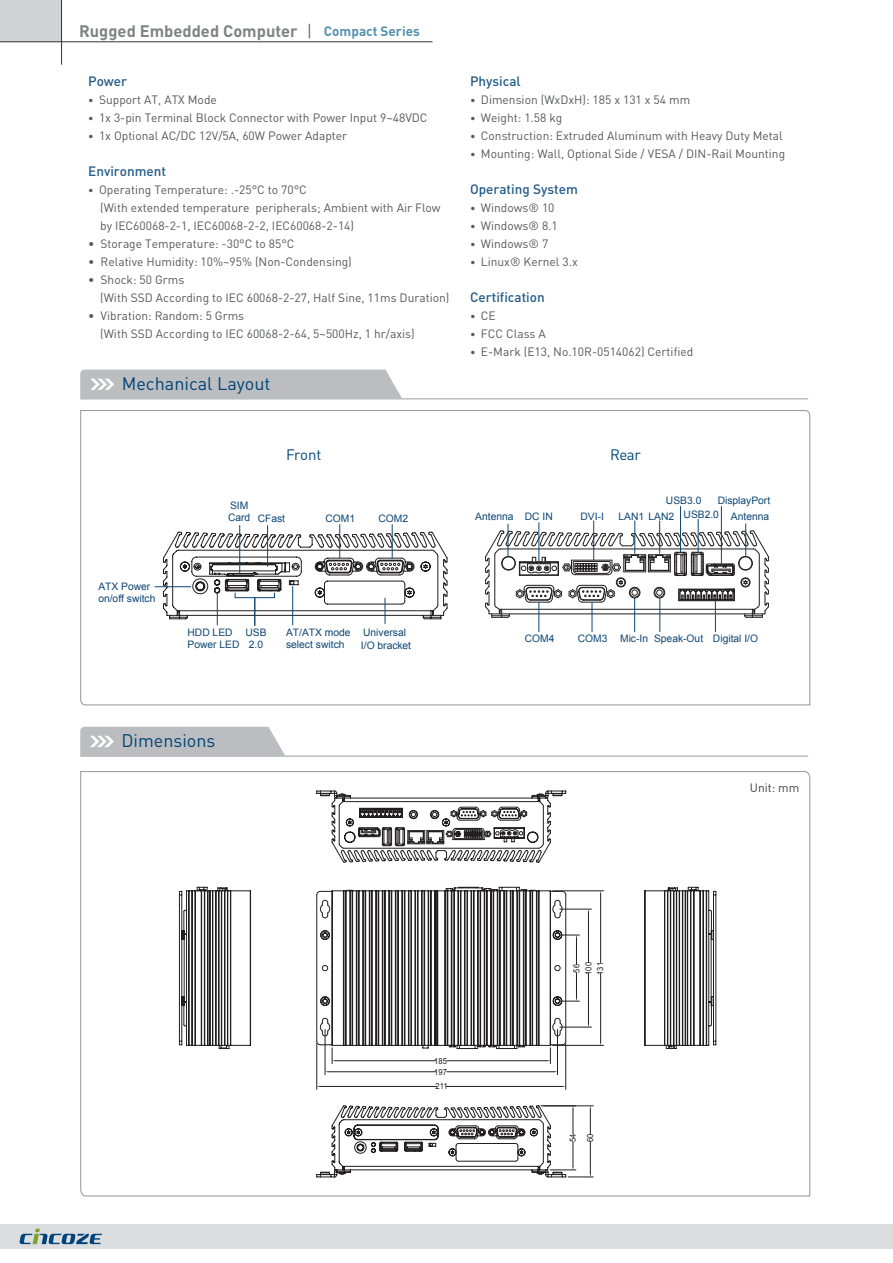
<style>
.page{position:relative;width:893px;height:1263px;background:#fff}
.page>*{position:absolute;margin:0;border:0;box-sizing:border-box;transform-origin:0 0}
.t1{font:18px "DIN Pro";color:#004475}
.t2{font:700 16.5px "DIN Pro";color:#808285}
.t3{font:15px "DIN Pro";letter-spacing:-.03em;color:#004475}
.t4{font:500 13.5px "DIN Pro";color:#225b89}
.t5{font:700 13.5px "DIN Pro";color:#5691af}
.t6{font:12px/18px "DIN Pro";color:#57585a}
.t7{font:12px "DIN Pro";color:#424142}
.t8{font:10.35px/12.3px "Arial";color:#0d4573}
.t9{font:8.4px/11.9px "Arial";color:#231f20;scale:.9 1}
.s1{font-size:10.5px}
.s2{font-family:"DIN";font-size:10.5px}
</style>
<div class="page">
<hr style="left:80px;top:398px;width:728px;height:2px;background:#bcbdc0">
<div style="left:80px;top:370px;width:322px;height:28px;background:#bcbdc0"></div>
<div style="left:0;top:1225px;width:893px;height:24px;background:#dcdddf"></div>
<svg style="left:20px;top:1228px;width:82px;height:16px"></svg>
<hr style="left:80px;top:755px;width:728px;height:2px;background:#bcbdc0">
<svg style="left:80px;top:727px;width:205px;height:28px;background:#c0c1c4"></svg>
<svg style="left:80px;top:410px;width:730px;height:296px"></svg>
<svg style="left:80px;top:771px;width:730px;height:426px"></svg>
<svg style="left:179px;top:791px;width:537px;height:386px"></svg>
<svg style="left:381px;top:1170px;width:181px;height:7px"></svg>
<svg style="left:576px;top:791px;width:138px;height:350px"></svg>
<svg style="left:182px;top:791px;width:394px;height:379px"></svg>
<hr style="left:590px;top:1142px;width:1px;height:31px;background:#231f20">
<hr style="left:543px;top:1105px;width:50px;height:1px;background:#231f20">
<svg style="left:568px;top:1166px;width:25px;height:12px"></svg>
<svg style="left:590px;top:1106px;width:1px;height:29px"></svg>
<hr style="left:600px;top:973px;width:1px;height:69px;background:#231f20">
<hr style="left:600px;top:894px;width:1px;height:68px;background:#231f20">
<hr style="left:553px;top:1045px;width:51px;height:1px;background:#231f20">
<hr style="left:553px;top:890px;width:51px;height:1px;background:#231f20">
<svg style="left:344px;top:807px;width:207px;height:55px"></svg>
<svg style="left:560px;top:935px;width:19px;height:29px"></svg>
<svg style="left:560px;top:973px;width:19px;height:29px"></svg>
<hr style="left:588px;top:973px;width:1px;height:50px;background:#231f20">
<hr style="left:588px;top:913px;width:1px;height:49px;background:#231f20">
<hr style="left:560px;top:1027px;width:31px;height:1px;background:#231f20">
<hr style="left:560px;top:909px;width:31px;height:1px;background:#231f20">
<hr style="left:447px;top:1071px;width:107px;height:1px;background:#231f20">
<hr style="left:329px;top:1071px;width:107px;height:1px;background:#231f20">
<hr style="left:557px;top:1029px;width:1px;height:46px;background:#231f20">
<hr style="left:325px;top:1029px;width:1px;height:46px;background:#231f20">
<hr style="left:447px;top:1060px;width:100px;height:1px;background:#231f20">
<hr style="left:336px;top:1060px;width:100px;height:1px;background:#231f20">
<svg style="left:332px;top:1048px;width:4px;height:16px"></svg>
<svg style="left:547px;top:1048px;width:4px;height:16px"></svg>
<hr style="left:446px;top:1086px;width:116px;height:1px;background:#231f20">
<hr style="left:320px;top:1086px;width:116px;height:1px;background:#231f20">
<hr style="left:565px;top:1043px;width:1px;height:46px;background:#231f20">
<hr style="left:316px;top:1043px;width:1px;height:46px;background:#231f20">
<hr style="left:339px;top:524px;width:1px;height:34px;background:#0d4573">
<hr style="left:392px;top:524px;width:1px;height:34px;background:#0d4573">
<svg style="left:163px;top:532px;width:284px;height:94px"></svg>
<hr style="left:155px;top:586px;width:36px;height:1px;background:#0d4573">
<hr style="left:217px;top:593px;width:1px;height:32px;background:#0d4573">
<hr style="left:267px;top:525px;width:1px;height:42px;background:#0d4573">
<hr style="left:239px;top:525px;width:1px;height:49px;background:#0d4573">
<svg style="left:485px;top:530px;width:284px;height:88px"></svg>
<hr style="left:592px;top:602px;width:1px;height:30px;background:#0d4573">
<hr style="left:659px;top:598px;width:1px;height:34px;background:#0d4573">
<hr style="left:634px;top:521px;width:1px;height:33px;background:#0d4573">
<hr style="left:659px;top:521px;width:1px;height:33px;background:#0d4573">
<hr style="left:538px;top:602px;width:1px;height:30px;background:#0d4573">
<hr style="left:634px;top:598px;width:1px;height:34px;background:#0d4573">
<hr style="left:538px;top:522px;width:1px;height:40px;background:#0d4573">
<hr style="left:593px;top:521px;width:1px;height:39px;background:#0d4573">
<hr style="left:508px;top:524px;width:1px;height:33px;background:#0d4573">
<hr style="left:680px;top:506px;width:1px;height:46px;background:#0d4573">
<hr style="left:698px;top:519px;width:1px;height:33px;background:#0d4573">
<hr style="left:721px;top:506px;width:1px;height:58px;background:#0d4573">
<hr style="left:745px;top:524px;width:1px;height:33px;background:#0d4573">
<hr style="left:715px;top:601px;width:1px;height:31px;background:#0d4573">
<div style="left:0;top:0;width:62px;height:42px;background:#d1d2d4"></div>
<hr style="left:0;top:42px;width:432px;height:1px;background:#313232">
<hr style="left:61px;top:0;width:1px;height:65px;background:#313232">
<svg style="left:309px;top:24px;width:1px;height:14px"></svg>
<h2 class="t2" style="left:79px;top:17px;width:220px">Rugged Embedded Computer</h2>
<p class="t5" style="left:324px;top:20px;width:98px">Compact Series</p>
<p class="t4" style="left:88px;top:70px;width:40px">Power</p>
<p class="t6" style="left:88px;top:90px;width:130px"><span class="s1">•</span> Support AT, ATX Mode</p>
<p class="t6" style="left:88px;top:108px;width:341px"><span class="s1">•</span> 1x 3-pin Terminal Block Connector with Power Input 9~48VDC</p>
<p class="t6" style="left:88px;top:126px;width:261px"><span class="s1">•</span> 1x Optional AC/DC 12V/5A, 60W Power Adapter</p>
<p class="t4" style="left:88px;top:160px;width:79px">Environment</p>
<p class="t6" style="left:100px;top:180px;width:342px;text-indent:-12px"><span class="s1">•</span> Operating Temperature: .-25°C to 70°C<br>(With extended temperature peripherals; Ambient with Air Flow by IEC60068-2-1, IEC60068-2-2, IEC60068-2-14)</p>
<p class="t6" style="left:88px;top:234px;width:208px">• Storage Temperature: -30°C to 85°C</p>
<p class="t6" style="left:88px;top:252px;width:265px">• Relative Humidity: 10%~95% (Non-Condensing)</p>
<p class="t6" style="left:100px;top:270px;width:351px;text-indent:-12px">• Shock: 50 Grms<br>(With SSD According to IEC 60068-2-27, Half Sine, 11ms Duration)</p>
<p class="t6" style="left:100px;top:306px;width:316px;text-indent:-12px">• Vibration: Random: 5 Grms<br>(With SSD According to IEC 60068-2-64, 5~500Hz, 1 hr/axis)</p>
<h1 class="t1" style="left:122px;top:371px;width:150px">Mechanical Layout</h1>
<p class="t4" style="left:470px;top:70px;width:52px">Physical</p>
<p class="t6" style="left:470px;top:90px;width:222px"><span class="s2">•</span> Dimension (WxDxH): 185 x 131 x 54 mm</p>
<p class="t6" style="left:470px;top:108px;width:94px"><span class="s2">•</span> Weight: 1.58 kg</p>
<p class="t6" style="left:470px;top:126px;width:314px"><span class="s2">•</span> Construction: Extruded Aluminum with Heavy Duty Metal</p>
<p class="t6" style="left:470px;top:144px;width:317px"><span class="s2">•</span> Mounting: Wall, Optional Side / VESA / DIN-Rail Mounting</p>
<p class="t4" style="left:470px;top:178px;width:109px">Operating System</p>
<p class="t6" style="left:470px;top:198px;width:86px"><span class="s2">•</span> Windows® 10</p>
<p class="t6" style="left:470px;top:216px;width:89px"><span class="s2">•</span> Windows® 8.1</p>
<p class="t6" style="left:470px;top:234px;width:80px"><span class="s2">•</span> Windows® 7</p>
<p class="t6" style="left:470px;top:252px;width:109px"><span class="s2">•</span> Linux® Kernel 3.x</p>
<p class="t4" style="left:470px;top:286px;width:76px">Certification</p>
<p class="t6" style="left:470px;top:306px;width:27px"><span class="s2">•</span> CE</p>
<p class="t6" style="left:470px;top:324px;width:77px"><span class="s2">•</span> FCC Class A</p>
<p class="t6" style="left:470px;top:342px;width:225px"><span class="s2">•</span> E-Mark (E13, No.10R-0514062) Certified</p>
<p class="t8" style="left:98px;top:580px;width:59px">ATX Power on/off switch</p>
<p class="t3" style="left:286px;top:444px;width:37px">Front</p>
<p class="t3" style="left:610px;top:444px;width:32px">Rear</p>
<p class="t8" style="left:228px;top:499px;width:24px">SIM<br>Card</p>
<p class="t8" style="left:258px;top:512px;width:29px">CFast</p>
<p class="t8" style="left:325px;top:512px;width:31px">COM1</p>
<p class="t8" style="left:378px;top:512px;width:31px">COM2</p>
<p class="t8" style="left:525px;top:510px;width:29px">DC IN</p>
<p class="t8" style="left:475px;top:510px;width:40px">Antenna</p>
<p class="t8" style="left:684px;top:492px;width:87px;line-height:15.9px;text-indent:-18px">USB3.0<br>USB2.0 Antenna</p>
<p class="t8" style="left:718px;top:494px;width:54px">DisplayPort</p>
<p class="t8" style="left:581px;top:510px;width:25px">DVI-I</p>
<p class="t8" style="left:618px;top:510px;width:57px">LAN1 LAN2</p>
<p class="t8" style="left:246px;top:626px;width:23px;text-align:center">USB<br>2.0</p>
<p class="t8" style="left:286px;top:626px;width:66px">AT/ATX mode select switch</p>
<p class="t8" style="left:361px;top:626px;width:52px">Universal<br>I/O bracket</p>
<p class="t8" style="left:187px;top:626px;width:53px">HDD LED<br>Power LED</p>
<p class="t8" style="left:525px;top:633px;width:31px">COM4</p>
<p class="t8" style="left:578px;top:633px;width:31px">COM3</p>
<p class="t8" style="left:620px;top:633px;width:139px">Mic-In Speak-Out Digital I/O</p>
<h1 class="t1" style="left:121px;top:728px;width:96px">Dimensions</h1>
<p class="t9" style="left:434px;top:1055px;width:16px;line-height:10.9px">185<br>197</p>
<p class="t9" style="left:436px;top:1080px;width:15px">211</p>
<p class="t9" style="left:571px;top:975px;width:16px;rotate:-90deg">56<br>100<br>131</p>
<p class="t9" style="left:564px;top:1142px;width:11px;line-height:17.4px;rotate:-90deg">54<br>60</p>
<p class="t7" style="left:750px;top:779px;width:51px">Unit: mm</p>
</div>
